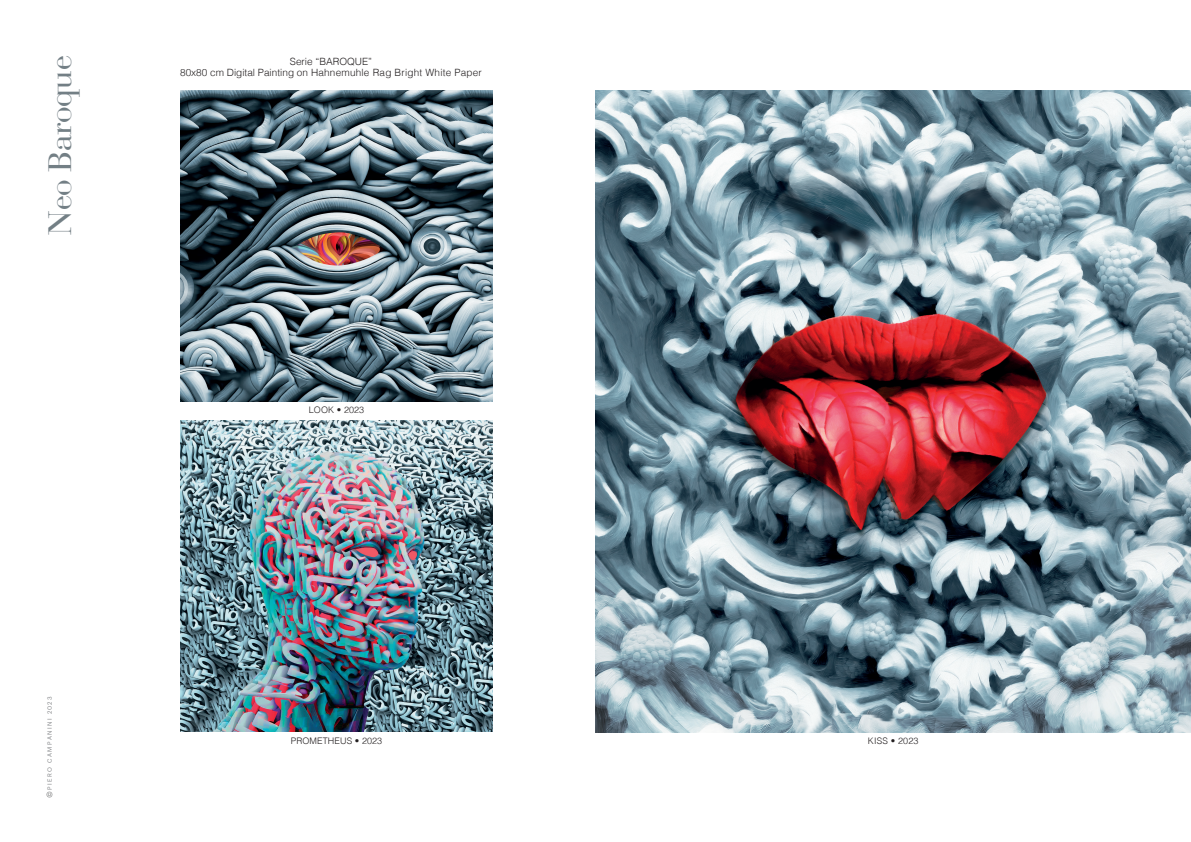
<style>
.page{position:relative;width:1191px;height:842px;background:#fff}
.page>*{position:absolute;margin:0;border:0;box-sizing:border-box;transform-origin:0 0}
.t1{font:34px "Bodoni";color:#737f85}
.t2{font:300 10px/11px "Helvetica";color:#231f20;text-align:center}
.t3{font:300 9px "Helvetica";letter-spacing:.01em;color:#231f20}
.t4{font:6px "Graphik";letter-spacing:.24em;color:#808285}
</style>
<div class="page">
<svg style="left:46px;top:791px;width:7px;height:6px"></svg>
<img style="left:181px;top:420px;width:311px;height:312px">
<img style="left:181px;top:90px;width:311px;height:312px">
<img style="left:595px;top:90px;width:596px;height:642px">
<h1 class="t1" style="left:40px;top:235px;width:180px;rotate:-90deg">Neo Baroque</h1>
<p class="t2" style="left:180px;top:55px;width:303px">Serie “BAROQUE”<br>80x80 cm Digital Painting on Hahnemuhle Rag Bright White Paper</p>
<p class="t3" style="left:309px;top:403px;width:57px">LOOK • 2023</p>
<p class="t4" style="left:45px;top:790px;width:95px;rotate:-90deg">PIERO CAMPANINI 2023</p>
<p class="t3" style="left:291px;top:733px;width:93px">PROMETHEUS • 2023</p>
<p class="t3" style="left:868px;top:733px;width:52px">KISS • 2023</p>
</div>
